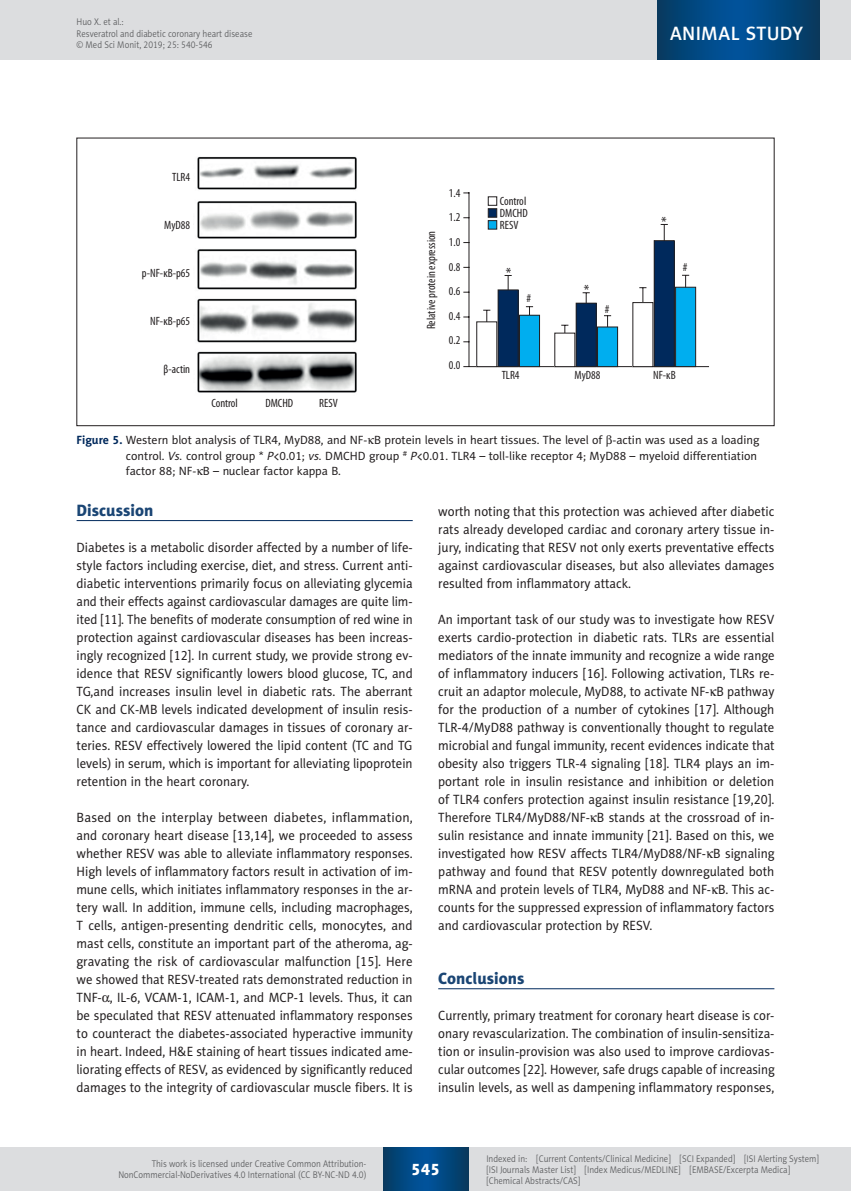
<style>
.page{position:relative;width:851px;height:1191px;background:#fff}
.page>*{position:absolute;margin:0;border:0;box-sizing:border-box;transform-origin:0 0}
.t1{font:19.5px "Naomi Sans EFN Medium";letter-spacing:.015em;color:#fff}
.MSM_Headline_1{font:16.5px "Naomi Sans EFN Heavy";color:#1a4574}
.t2{font:16.5px "Naomi Sans EFN Heavy";color:#fff}
.t3{font:condensed 15px "Myriad Pro";color:#231f20}
.MSM_Body{font:13.5px/18px "Naomi Sans EFN";color:#231f20;text-align:justify;scale:.95 1}
.MSM_Body-2{font:13.5px/18px "Naomi Sans EFN";color:#231f20;text-align:justify}
.MSM_Body-3{font:13.5px/18px "Naomi Sans EFN";color:#231f20;text-align:justify;scale:.94 1}
.MSM_Rycina_tytul{font:12px/15.8px "Naomi Sans EFN";color:#231f20}
.t4{font:condensed 12px/24.6px "Myriad Pro";color:#231f20;text-align:justify}
.t5{font:9.75px/11.2px "Naomi Sans EFN Light";color:#57585a;scale:.9 1}
.s1{font-weight:700;color:#00295c}
.s2{font-family:"Standard Sym L"}
.s3{font-style:italic}
</style>
<div class="page">
<hr style="left:77px;top:520px;width:335px;height:1px;background:#00295c">
<hr style="left:438px;top:988px;width:336px;height:1px;background:#00295c">
<img style="left:197px;top:157px;width:160px;height:236px">
<hr style="left:468px;top:192px;width:1px;height:174px;background:#231f20">
<hr style="left:463px;top:366px;width:246px;height:1px;background:#231f20">
<svg style="left:476px;top:224px;width:213px;height:143px"></svg>
<div style="left:675px;top:287px;width:21px;height:80px;background:#00aeef;border:1px solid #231f20"></div>
<div style="left:488px;top:196px;width:9px;height:10px;background:#fff;border:1px solid #231f20"></div>
<div style="left:488px;top:208px;width:9px;height:10px;background:#00295c;border:1px solid #231f20"></div>
<div style="left:488px;top:220px;width:9px;height:9px;background:#00aeef;border:1px solid #231f20"></div>
<div style="left:0;top:1148px;width:850px;height:43px;background:#dcdddf"></div>
<svg style="left:383px;top:1147px;width:85px;height:43px;background:#02477e"></svg>
<div style="left:0;top:0;width:850px;height:60px;background:#dcdddf"></div>
<svg style="left:657px;top:0;width:162px;height:60px;background:#02477e"></svg>
<p class="t5" style="left:77px;top:16px;width:197px">Huo X. et al.:<br>Resveratrol and diabetic coronary heart disease © Med Sci Monit, 2019; 25: 540-546</p>
<h1 class="t1" style="left:670px;top:22px;width:134px">ANIMAL STUDY</h1>
<p class="t4" style="left:172px;top:165px;width:19px">TLR4</p>
<p class="t4" style="left:164px;top:213px;width:27px">MyD88</p>
<p class="t4" style="left:142px;top:261px;width:50px">p-NF-κB-p65</p>
<p class="t4" style="left:150px;top:309px;width:41px">NF-κB-p65</p>
<p class="t4" style="left:164px;top:357px;width:28px">β-actin</p>
<p class="t4" style="left:419px;top:329px;width:100px;rotate:-90deg">Relative protein expression</p>
<p class="t4" style="left:448px;top:181px;width:13px">1.4<br>1.2<br>1.0<br>0.8<br>0.6<br>0.4<br>0.2<br>0.0</p>
<p class="t4" style="left:500px;top:196px;width:29px;line-height:12px;text-align:left">Control<br>DMCHD<br>RESV</p>
<p class="t3" style="left:506px;top:265px;width:7px">*</p>
<p class="t4" style="left:526px;top:286px;width:6px">#</p>
<p class="t4" style="left:501px;top:363px;width:19px">TLR4</p>
<p class="t3" style="left:583px;top:282px;width:7px">*</p>
<p class="t4" style="left:604px;top:297px;width:6px">#</p>
<p class="t4" style="left:574px;top:363px;width:27px">MyD88</p>
<p class="t3" style="left:661px;top:213px;width:7px">*</p>
<p class="t4" style="left:682px;top:255px;width:6px">#</p>
<p class="t4" style="left:653px;top:363px;width:24px">NF-κB</p>
<p class="t4" style="left:211px;top:391px;width:28px">Control</p>
<p class="t4" style="left:265px;top:391px;width:29px">DMCHD</p>
<p class="t4" style="left:319px;top:391px;width:20px">RESV</p>
<p class="MSM_Rycina_tytul" style="left:126px;top:432px;width:634px;text-indent:-49px"><span class="s1">Figure 5.</span> Western blot analysis of TLR4, MyD88, and NF-<span class="s2">k</span>B protein levels in heart tissues. The level of <span class="s2">b</span>-actin was used as a loading control. <span class="s3">Vs.</span> control group * <span class="s3">P</span>&lt;0.01; <span class="s3">vs.</span> DMCHD group <sup>#</sup> <span class="s3">P</span>&lt;0.01. TLR4 – toll-like receptor 4; MyD88 – myeloid differentiation factor 88; NF-<span class="s2">k</span>B – nuclear factor kappa B.</p>
<p class="MSM_Headline_1" style="left:77px;top:500px;width:78px">Discussion</p>
<p class="MSM_Body" style="left:77px;top:538px;width:355px">Diabetes is a metabolic disorder affected by a number of life&shy;style factors including exercise, diet, and stress. Current anti&shy;diabetic interventions primarily focus on alleviating glycemia and their effects against cardiovascular damages are quite lim&shy;ited [11]. The benefits of moderate consumption of red wine in protection against cardiovascular diseases has been increas&shy;ingly recognized [12]. In current study, we provide strong ev&shy;idence that RESV significantly lowers blood glucose, TC, and TG,and increases insulin level in diabetic rats. The aberrant CK and CK-MB levels indicated development of insulin resis&shy;tance and cardiovascular damages in tissues of coronary ar&shy;teries. RESV effectively lowered the lipid content (TC and TG levels) in serum, which is important for alleviating lipoprotein retention in the heart coronary.</p>
<p class="MSM_Body-2" style="left:77px;top:808px;width:337px">Based on the interplay between diabetes, inflammation, and coronary heart disease [13,14], we proceeded to assess whether RESV was able to alleviate inflammatory responses.<br>High levels of inflammatory factors result in activation of im&shy;mune cells, which initiates inflammatory responses in the ar&shy;tery wall. In addition, immune cells, including macrophages, T cells, antigen-presenting dendritic cells, monocytes, and mast cells, constitute an important part of the atheroma, ag&shy;gravating the risk of cardiovascular malfunction [15]. Here we showed that RESV-treated rats demonstrated reduction in TNF-<span class="s2">a</span>, IL-6, VCAM-1, ICAM-1, and MCP-1 levels. Thus, it can be speculated that RESV attenuated inflammatory responses to counteract the diabetes-associated hyperactive immunity in heart. Indeed, H&amp;E staining of heart tissues indicated ame&shy;liorating effects of RESV, as evidenced by significantly reduced damages to the integrity of cardiovascular muscle fibers. It is</p>
<p class="MSM_Body" style="left:438px;top:502px;width:355px">worth noting that this protection was achieved after diabetic rats already developed cardiac and coronary artery tissue in&shy;jury, indicating that RESV not only exerts preventative effects against cardiovascular diseases, but also alleviates damages resulted from inflammatory attack.</p>
<p class="MSM_Body" style="left:438px;top:610px;width:355px">An important task of our study was to investigate how RESV exerts cardio-protection in diabetic rats. TLRs are essential mediators of the innate immunity and recognize a wide range of inflammatory inducers [16]. Following activation, TLRs re&shy;cruit an adaptor molecule, MyD88, to activate NF-<span class="s2">k</span>B pathway for the production of a number of cytokines [17]. Although TLR-4/MyD88 pathway is conventionally thought to regulate microbial and fungal immunity, recent evidences indicate that obesity also triggers TLR-4 signaling [18]. TLR4 plays an im&shy;portant role in insulin resistance and inhibition or deletion of TLR4 confers protection against insulin resistance [19,20].<br>Therefore TLR4/MyD88/NF-<span class="s2">k</span>B stands at the crossroad of in&shy;sulin resistance and innate immunity [21]. Based on this, we investigated how RESV affects TLR4/MyD88/NF-<span class="s2">k</span>B signaling pathway and found that RESV potently downregulated both mRNA and protein levels of TLR4, MyD88 and NF-<span class="s2">k</span>B. This ac&shy;counts for the suppressed expression of inflammatory factors and cardiovascular protection by RESV.</p>
<p class="MSM_Headline_1" style="left:438px;top:968px;width:88px">Conclusions</p>
<p class="MSM_Body-3" style="left:438px;top:1006px;width:359px">Currently, primary treatment for coronary heart disease is cor&shy;onary revascularization. The combination of insulin-sensitiza&shy;tion or insulin-provision was also used to improve cardiovas&shy;cular outcomes [22]. However, safe drugs capable of increasing insulin levels, as well as dampening inflammatory responses,</p>
<p class="t5" style="left:118px;top:1158px;width:277px;text-align:right">This work is licensed under Creative Common Attribution-<br>NonCommercial-NoDerivatives 4.0 International (CC BY-NC-ND 4.0)</p>
<p class="t2" style="left:411px;top:1159px;width:30px">545</p>
<p class="t5" style="left:486px;top:1152px;width:371px">Indexed in: [Current Contents/Clinical Medicine] [SCI Expanded] [ISI Alerting System] [ISI Journals Master List] [Index Medicus/MEDLINE] [EMBASE/Excerpta Medica] [Chemical Abstracts/CAS]</p>
</div>
